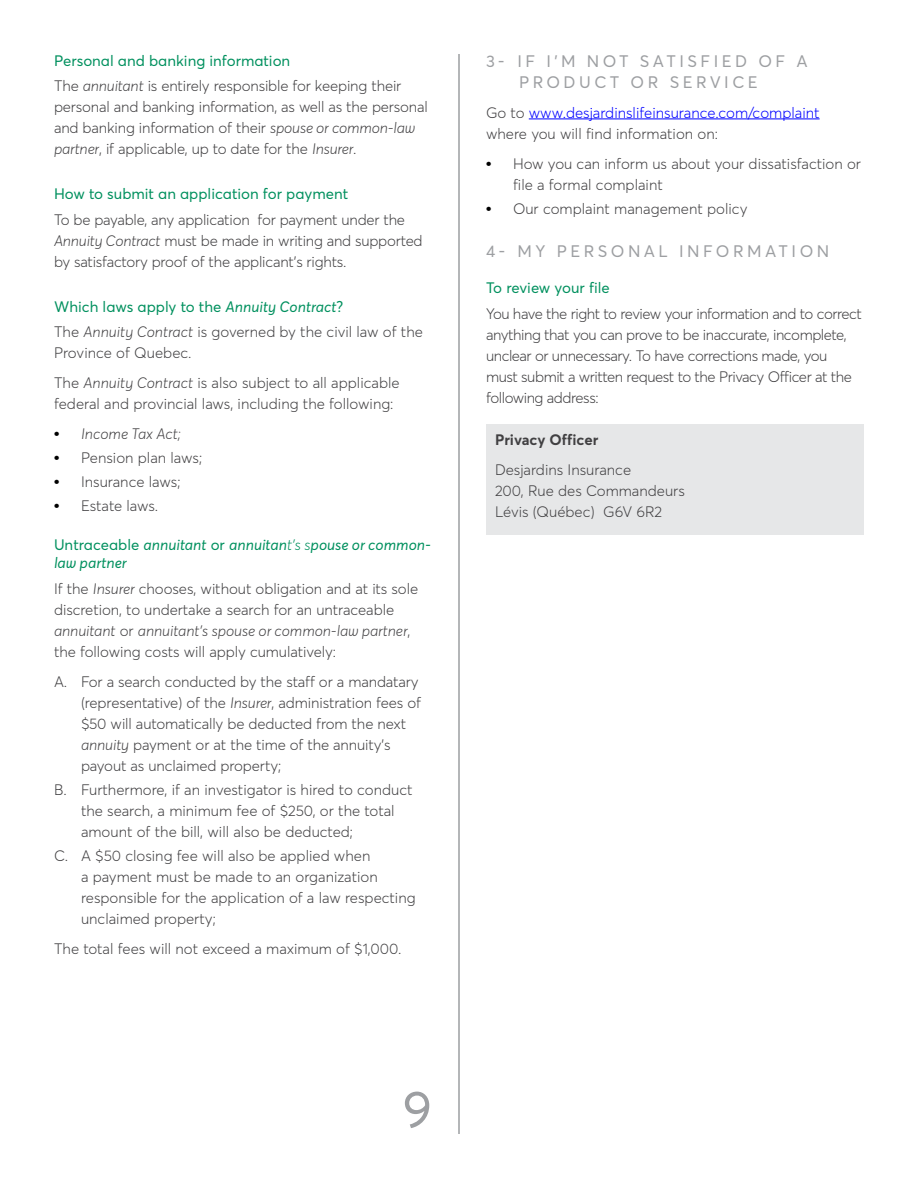
<style>
.page{position:relative;width:918px;height:1188px;background:#fff}
.page>*{position:absolute;margin:0;border:0;box-sizing:border-box;transform-origin:0 0}
.t1{font:51px "Averta";color:#9d9fa2}
.t2{font:16.5px/21px "Averta";letter-spacing:.21em;color:#9d9fa2}
.t3{font:300 15px/21px "Averta";letter-spacing:-.01em;color:#414042}
.t4{font:300 15px/21px "Averta";letter-spacing:-.03em;color:#414042}
.t5{font:15px "Averta";color:#00905e}
.t6{font:300 15px/21px "Averta";color:#00f}
.t7{font:italic 15px/18px "Averta";color:#00905e}
.t8{font:italic 300 15px "Averta";color:#414042}
.t9{font:700 15px "Averta";color:#414042}
.s1{font-style:italic}
.s2{font-family:"Arial";font-weight:700;font-style:normal;color:#000}
.s3{font-family:"Arial";font-weight:700;color:#000}
.s4{font-style:normal}
.s5{font-weight:300}
.s6{color:#414042}
</style>
<div class="page">
<hr style="left:459px;top:54px;width:1px;height:1080px;background:#9d9fa2">
<hr style="left:529px;top:119px;width:291px;height:1px;background:#00f">
<div style="left:486px;top:424px;width:378px;height:111px;background:#e6e7e8"></div>
<h5 class="t5" style="left:54px;top:51px;width:238px">Personal and banking information</h5>
<p class="t3" style="left:54px;top:75px;width:375px">The <span class="s1">annuitant</span> is entirely responsible for keeping their personal and banking information, as well as the personal and banking information of their <span class="s1">spouse or common-law partner</span>, if applicable, up to date for the <span class="s1">Insurer</span>.</p>
<h5 class="t5" style="left:54px;top:184px;width:296px">How to submit an application for payment</h5>
<p class="t3" style="left:54px;top:209px;width:370px">To be payable, any application for payment under the<br><span class="s1">Annuity Contract</span> must be made in writing and supported by satisfactory proof of the applicant’s rights.</p>
<h5 class="t5" style="left:54px;top:297px;width:291px">Which laws apply to the <span class="s1">Annuity Contract</span>?</h5>
<p class="t3" style="left:54px;top:321px;width:370px">The <span class="s1">Annuity Contract</span> is governed by the civil law of the<br>Province of Quebec.</p>
<p class="t3" style="left:54px;top:372px;width:347px">The <span class="s1">Annuity Contract</span> is also subject to all applicable federal and provincial laws, including the following:</p>
<p class="t8" style="left:54px;top:424px;width:129px"><span class="s2">•</span> Income Tax Act;</p>
<p class="t3" style="left:54px;top:447px;width:150px"><span class="s3">•</span> Pension plan laws;</p>
<p class="t3" style="left:54px;top:471px;width:128px"><span class="s3">•</span> Insurance laws;</p>
<p class="t3" style="left:54px;top:495px;width:106px"><span class="s3">•</span> Estate laws.</p>
<h5 class="t7" style="left:54px;top:536px;width:378px"><span class="s4">Untraceable</span> annuitant <span class="s4">or</span> annuitan<span class="s5">t’s s</span>pouse or common&shy;law partner</h5>
<p class="t3" style="left:54px;top:578px;width:366px">If the <span class="s1">Insurer</span> chooses, without obligation and at its sole discretion, to undertake a search for an untraceable <span class="s1">annuitant</span> or <span class="s1">annuitant’s spouse or common-law partner</span>, the following costs will apply cumulatively:</p>
<p class="t3" style="left:81px;top:671px;width:342px;text-indent:-27px">A. For a search conducted by the staff or a mandatary (representative) of the <span class="s1">Insurer</span>, administration fees of $50 will automatically be deducted from the next <span class="s1">annuity</span> payment or at the time of the annuity’s payout as unclaimed property;</p>
<p class="t3" style="left:81px;top:779px;width:333px;text-indent:-27px">B. Furthermore, if an investigator is hired to conduct the search, a minimum fee of $250, or the total amount of the bill, will also be deducted;</p>
<p class="t3" style="left:81px;top:845px;width:336px;text-indent:-27px">C. A $50 closing fee will also be applied when<br>a payment must be made to an organization responsible for the application of a law respecting unclaimed property;</p>
<p class="t3" style="left:54px;top:938px;width:349px">The total fees will not exceed a maximum of $1,000.</p>
<h1 class="t1" style="left:402px;top:1077px;width:31px">9</h1>
<h6 class="t2" style="left:519px;top:50px;width:290px;text-indent:-33px">3- IF I’M NOT SATISFIED OF A<br>PRODUCT OR SERVICE</h6>
<p class="t6" style="left:486px;top:102px;width:335px"><span class="s6">Go to</span> www.desjardinslifeinsurance.com/complaint <span class="s6">where you will find information on:</span></p>
<p class="t3" style="left:513px;top:153px;width:350px;text-indent:-27px"><span class="s3">•</span> How you can inform us about your dissatisfaction or file a formal complaint</p>
<p class="t3" style="left:486px;top:198px;width:263px"><span class="s3">•</span> Our complaint management policy</p>
<h6 class="t2" style="left:486px;top:241px;width:345px">4- MY PERSONAL INFORMATION</h6>
<h5 class="t5" style="left:486px;top:279px;width:125px">To review your file</h5>
<p class="t4" style="left:486px;top:303px;width:378px">You have the right to review your information and to correct anything that you can prove to be inaccurate, incomplete, unclear or unnecessary. To have corrections made, you must submit a written request to the Privacy Officer at the following address:</p>
<h6 class="t9" style="left:495px;top:430px;width:105px">Privacy Officer</h6>
<p class="t3" style="left:495px;top:459px;width:191px">Desjardins Insurance<br>200, Rue des Commandeurs<br>Lévis (Québec) G6V 6R2</p>
</div>
